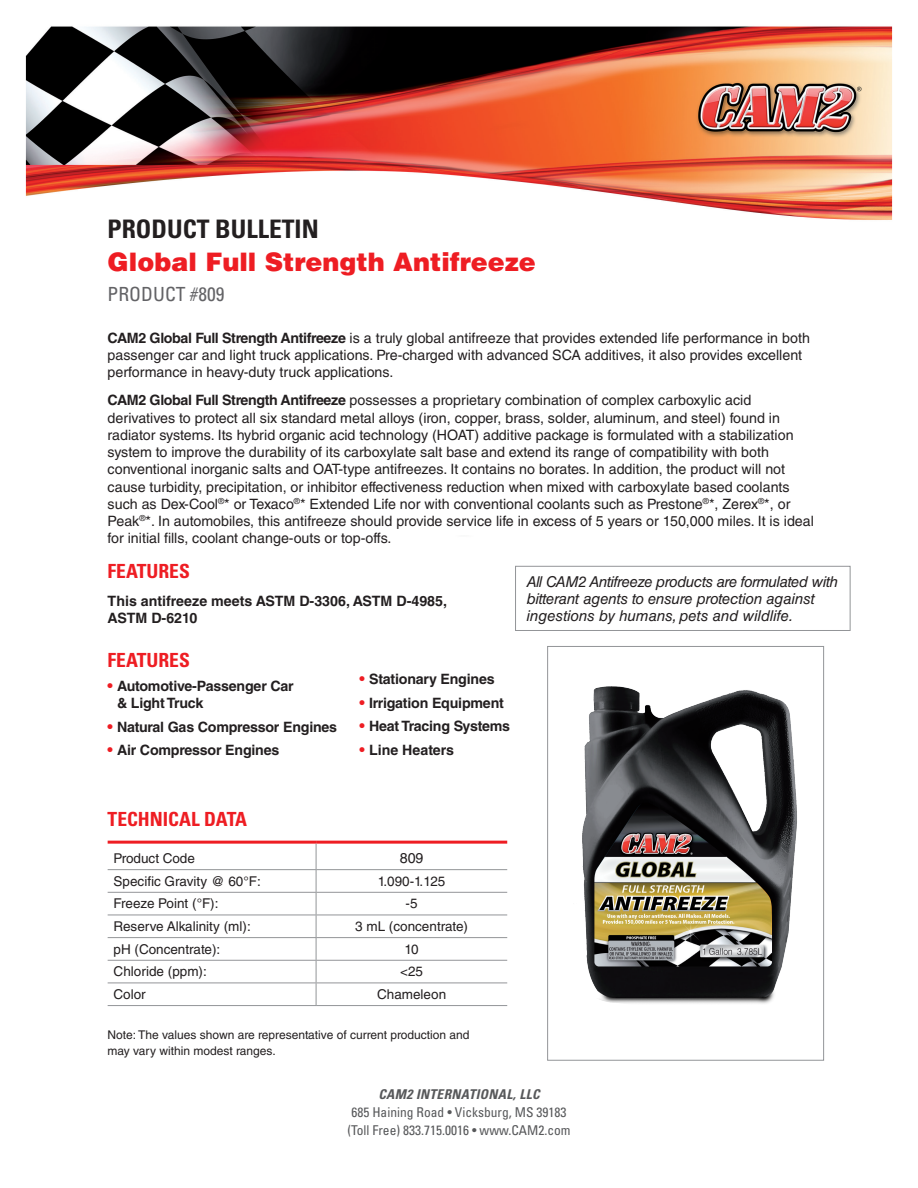
<style>
.page{position:relative;width:918px;height:1188px;background:#fff}
.page>*{position:absolute;margin:0;border:0;box-sizing:border-box;transform-origin:0 0}
.t1{font:900 25.5px "Helvetica LT Std";color:#ee1d23}
.t2{font:700 condensed 25.5px "Univers LT Std";color:#231f20}
.t3{font:700 condensed 19.5px "Univers LT Std";color:#ee1d23}
.t4{font:condensed 19.5px "Univers LT Std";color:#636366}
.t5{font:italic 15px/17.2px "Helvetica LT Std";letter-spacing:-.01em;color:#231f20}
.t6{font:14.25px/17.2px "Helvetica LT Std";color:#231f20}
.t7{font:700 14.25px/17.2px "Helvetica LT Std";letter-spacing:-.015em;color:#231f20}
.t8{font:13.5px "Helvetica LT Std";color:#231f20}
.t9{font:condensed 13.5px/18px "Univers LT Std";color:#57585a}
.t10{font:italic 700 condensed 13.5px "Univers LT Std";letter-spacing:.025em;color:#57585a}
.t11{font:12px/15.8px "Helvetica LT Std";color:#231f20}
.s1{font-weight:700}
.s2{font-size:15px;color:#ee1d23}
</style>
<div class="page">
<img style="left:25px;top:26px;width:868px;height:1034px">
<img style="left:572px;top:677px;width:228px;height:333px">
<div style="left:547px;top:646px;width:277px;height:415px;border:1px solid #939598"></div>
<hr style="left:108px;top:869px;width:208px;height:1px;background:#939598">
<hr style="left:316px;top:869px;width:191px;height:1px;background:#939598">
<hr style="left:108px;top:892px;width:208px;height:1px;background:#939598">
<hr style="left:316px;top:892px;width:191px;height:1px;background:#939598">
<hr style="left:108px;top:915px;width:208px;height:1px;background:#939598">
<hr style="left:316px;top:915px;width:191px;height:1px;background:#939598">
<hr style="left:108px;top:937px;width:208px;height:1px;background:#939598">
<hr style="left:316px;top:937px;width:191px;height:1px;background:#939598">
<hr style="left:108px;top:960px;width:208px;height:1px;background:#939598">
<hr style="left:316px;top:960px;width:191px;height:1px;background:#939598">
<hr style="left:108px;top:983px;width:208px;height:1px;background:#939598">
<hr style="left:316px;top:983px;width:191px;height:1px;background:#939598">
<hr style="left:108px;top:1005px;width:208px;height:1px;background:#939598">
<hr style="left:316px;top:1005px;width:191px;height:1px;background:#939598">
<hr style="left:108px;top:841px;width:208px;height:3px;background:#ee1d23">
<hr style="left:316px;top:841px;width:191px;height:3px;background:#ee1d23">
<svg style="left:316px;top:844px;width:1px;height:161px"></svg>
<div style="left:515px;top:566px;width:336px;height:65px;border:1px solid #939598"></div>
<h1 class="t2" style="left:108px;top:213px;width:213px">PRODUCT BULLETIN</h1>
<h1 class="t1" style="left:108px;top:245px;width:430px">Global Full Strength Antifreeze</h1>
<h2 class="t4" style="left:108px;top:282px;width:118px">PRODUCT #809</h2>
<p class="t6" style="left:108px;top:329px;width:704px"><span class="s1">CAM2 Global Full Strength Antifreeze</span> is a truly global antifreeze that provides extended life performance in both passenger car and light truck applications. Pre-charged with advanced SCA additives, it also provides excellent performance in heavy-duty truck applications.</p>
<p class="t6" style="left:108px;top:392px;width:708px"><span class="s1">CAM2 Global Full Strength Antifreeze</span> possesses a proprietary combination of complex carboxylic acid derivatives to protect all six standard metal alloys (iron, copper, brass, solder, aluminum, and steel) found in radiator systems. Its hybrid organic acid technology (HOAT) additive package is formulated with a stabilization system to improve the durability of its carboxylate salt base and extend its range of compatibility with both conventional inorganic salts and OAT-type antifreezes. It contains no borates. In addition, the product will not cause turbidity, precipitation, or inhibitor effectiveness reduction when mixed with carboxylate based coolants such as Dex-Cool<sup>®</sup>* or Texaco<sup>®</sup>* Extended Life nor with conventional coolants such as Prestone<sup>®</sup>*, Zerex<sup>®</sup>*, or Peak<sup>®</sup>*. In automobiles, this antifreeze should provide service life in excess of 5 years or 150,000 miles. It is ideal for initial fills, coolant change-outs or top-offs.</p>
<h2 class="t3" style="left:108px;top:559px;width:84px">FEATURES</h2>
<p class="t7" style="left:108px;top:592px;width:341px">This antifreeze meets ASTM D-3306, ASTM D-4985,<br>ASTM D-6210</p>
<h2 class="t3" style="left:108px;top:648px;width:84px">FEATURES</h2>
<p class="t7" style="left:117px;top:678px;width:178px;text-indent:-9px"><span class="s2">•</span> Automotive-Passenger Car &amp; Light Truck</p>
<p class="t7" style="left:108px;top:718px;width:231px"><span class="s2">•</span> Natural Gas Compressor Engines</p>
<p class="t7" style="left:108px;top:741px;width:173px"><span class="s2">•</span> Air Compressor Engines</p>
<p class="t5" style="left:527px;top:573px;width:313px">All CAM2 Antifreeze products are formulated with bitterant agents to ensure protection against ingestions by humans, pets and wildlife.</p>
<p class="t7" style="left:360px;top:671px;width:137px"><span class="s2">•</span> Stationary Engines</p>
<p class="t7" style="left:360px;top:694px;width:146px"><span class="s2">•</span> Irrigation Equipment</p>
<p class="t7" style="left:360px;top:717px;width:152px"><span class="s2">•</span> Heat Tracing Systems</p>
<p class="t7" style="left:360px;top:741px;width:96px"><span class="s2">•</span> Line Heaters</p>
<h2 class="t3" style="left:108px;top:807px;width:141px">TECHNICAL DATA</h2>
<p class="t8" style="left:114px;top:850px;width:83px">Product Code</p>
<p class="t6" style="left:400px;top:850px;width:25px">809</p>
<p class="t8" style="left:114px;top:873px;width:149px">Specific Gravity @ 60°F:</p>
<p class="t8" style="left:378px;top:873px;width:69px">1.090-1.125</p>
<p class="t8" style="left:114px;top:896px;width:106px">Freeze Point (°F):</p>
<p class="t8" style="left:406px;top:896px;width:14px">-5</p>
<p class="t8" style="left:114px;top:919px;width:139px">Reserve Alkalinity (ml):</p>
<p class="t8" style="left:355px;top:919px;width:114px">3 mL (concentrate)</p>
<p class="t8" style="left:114px;top:941px;width:108px">pH (Concentrate):</p>
<p class="t8" style="left:405px;top:941px;width:16px">10</p>
<p class="t8" style="left:114px;top:964px;width:95px">Chloride (ppm):</p>
<p class="t8" style="left:400px;top:964px;width:24px">&lt;25</p>
<p class="t8" style="left:114px;top:987px;width:34px">Color</p>
<p class="t8" style="left:377px;top:987px;width:71px">Chameleon</p>
<p class="t11" style="left:108px;top:1027px;width:363px">Note: The values shown are representative of current production and may vary within modest ranges.</p>
<p class="t10" style="left:378px;top:1086px;width:163px">CAM2 INTERNATIONAL, LLC</p>
<p class="t9" style="left:347px;top:1104px;width:225px">685 Haining Road • Vicksburg, MS 39183 (Toll Free) 833.715.0016 • www.CAM2.com</p>
</div>
